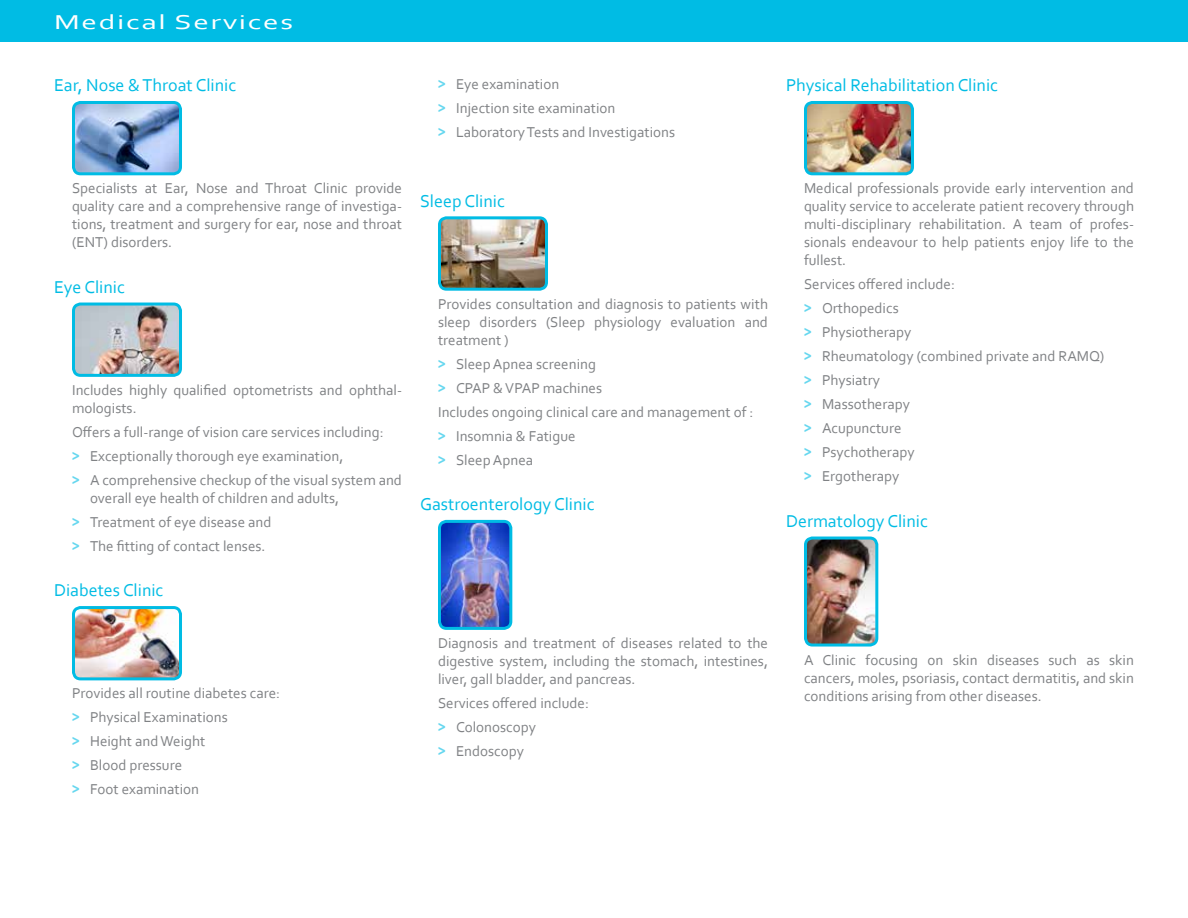
<style>
.page{position:relative;width:1188px;height:918px;background:#fff}
.page>*{position:absolute;margin:0;border:0;box-sizing:border-box;transform-origin:0 0}
.t1{font:21px "Corbel";letter-spacing:.05em;color:#fff;scale:1.5 1}
.t2{font:18px "Corbel";color:#00bce4}
.t3{font:15px/24px "Corbel";color:#808285}
.s1{font-family:"Eras ITC";font-weight:600;color:#66d7ef}
</style>
<div class="page">
<div style="left:0;top:0;width:1188px;height:42px;background:#00bce4"></div>
<img style="left:74px;top:105px;width:107px;height:69px">
<div style="left:72px;top:101px;width:110px;height:74px;border:3px solid #00bce4;border-radius:7px"></div>
<img style="left:74px;top:304px;width:106px;height:69px">
<div style="left:72px;top:303px;width:110px;height:74px;border:3px solid #00bce4;border-radius:7px"></div>
<img style="left:74px;top:610px;width:106px;height:69px">
<div style="left:72px;top:606px;width:110px;height:74px;border:3px solid #00bce4;border-radius:7px"></div>
<img style="left:442px;top:220px;width:102px;height:67px">
<div style="left:438px;top:216px;width:110px;height:75px;border:3px solid #00bce4;border-radius:7px"></div>
<img style="left:442px;top:521px;width:69px;height:107px">
<div style="left:438px;top:520px;width:74px;height:110px;border:3px solid #00bce4;border-radius:7px"></div>
<img style="left:806px;top:105px;width:107px;height:69px">
<div style="left:804px;top:101px;width:110px;height:74px;border:3px solid #00bce4;border-radius:7px"></div>
<img style="left:806px;top:538px;width:71px;height:105px">
<div style="left:804px;top:537px;width:74px;height:110px;border:3px solid #00bce4;border-radius:7px"></div>
<h1 class="t1" style="left:54px;top:9px;width:161px">Medical Services</h1>
<p class="t2" style="left:54px;top:74px;width:184px">Ear, Nose &amp; Throat Clinic</p>
<p class="t3" style="left:72px;top:179px;width:332px;line-height:18px;text-align:justify">Specialists at Ear, Nose and Throat Clinic provide quality care and a comprehensive range of investiga&shy;tions, treatment and surgery for ear, nose and throat (ENT) disorders.</p>
<p class="t2" style="left:54px;top:276px;width:72px">Eye Clinic</p>
<p class="t3" style="left:72px;top:381px;width:332px;line-height:18px">Includes highly qualified optometrists and ophthal&shy;mologists.</p>
<p class="t3" style="left:72px;top:420px;width:332px">Offers a full-range of vision care services including:<br><span class="s1">&gt;</span> Exceptionally thorough eye examination,<br><span class="s1">&gt;</span> A comprehensive checkup of the visual system and</p>
<p class="t3" style="left:72px;top:486px;width:269px;text-indent:18px">overall eye health of children and adults, <span class="s1">&gt;</span> Treatment of eye disease and<br><span class="s1">&gt;</span> The fitting of contact lenses.</p>
<p class="t2" style="left:54px;top:579px;width:111px">Diabetes Clinic</p>
<p class="t3" style="left:72px;top:681px;width:210px">Provides all routine diabetes care: <span class="s1">&gt;</span> Physical Examinations<br><span class="s1">&gt;</span> Height and Weight<br><span class="s1">&gt;</span> Blood pressure<br><span class="s1">&gt;</span> Foot examination</p>
<p class="t3" style="left:438px;top:72px;width:239px"><span class="s1">&gt;</span> Eye examination<br><span class="s1">&gt;</span> Injection site examination<br><span class="s1">&gt;</span> Laboratory Tests and Investigations</p>
<p class="t2" style="left:420px;top:190px;width:86px">Sleep Clinic</p>
<p class="t3" style="left:438px;top:294px;width:332px;line-height:18px;text-align:justify">Provides consultation and diagnosis to patients with sleep disorders (Sleep physiology evaluation and treatment )</p>
<p class="t3" style="left:438px;top:351px;width:317px"><span class="s1">&gt;</span> Sleep Apnea screening<br><span class="s1">&gt;</span> CPAP &amp; VPAP machines<br>Includes ongoing clinical care and management of : <span class="s1">&gt;</span> Insomnia &amp; Fatigue<br><span class="s1">&gt;</span> Sleep Apnea</p>
<p class="t2" style="left:420px;top:493px;width:176px">Gastroenterology Clinic</p>
<p class="t3" style="left:438px;top:634px;width:331px;line-height:18px;text-align:justify">Diagnosis and treatment of diseases related to the digestive system, including the stomach, intestines, liver, gall bladder, and pancreas.</p>
<p class="t3" style="left:438px;top:691px;width:153px">Services offered include: <span class="s1">&gt;</span> Colonoscopy<br><span class="s1">&gt;</span> Endoscopy</p>
<p class="t2" style="left:786px;top:74px;width:214px">Physical Rehabilitation Clinic</p>
<p class="t3" style="left:804px;top:179px;width:332px;line-height:18px;text-align:justify">Medical professionals provide early intervention and quality service to accelerate patient recovery through multi-disciplinary rehabilitation. A team of profes&shy;sionals endeavour to help patients enjoy life to the fullest.</p>
<p class="t3" style="left:804px;top:272px;width:302px">Services offered include:<br><span class="s1">&gt;</span> Orthopedics<br><span class="s1">&gt;</span> Physiotherapy<br><span class="s1">&gt;</span> Rheumatology (combined private and RAMQ) <span class="s1">&gt;</span> Physiatry<br><span class="s1">&gt;</span> Massotherapy<br><span class="s1">&gt;</span> Acupuncture<br><span class="s1">&gt;</span> Psychotherapy<br><span class="s1">&gt;</span> Ergotherapy</p>
<p class="t2" style="left:786px;top:510px;width:143px">Dermatology Clinic</p>
<p class="t3" style="left:804px;top:650px;width:331px;line-height:18px;text-align:justify">A Clinic focusing on skin diseases such as skin cancers, moles, psoriasis, contact dermatitis, and skin conditions arising from other diseases.</p>
</div>
